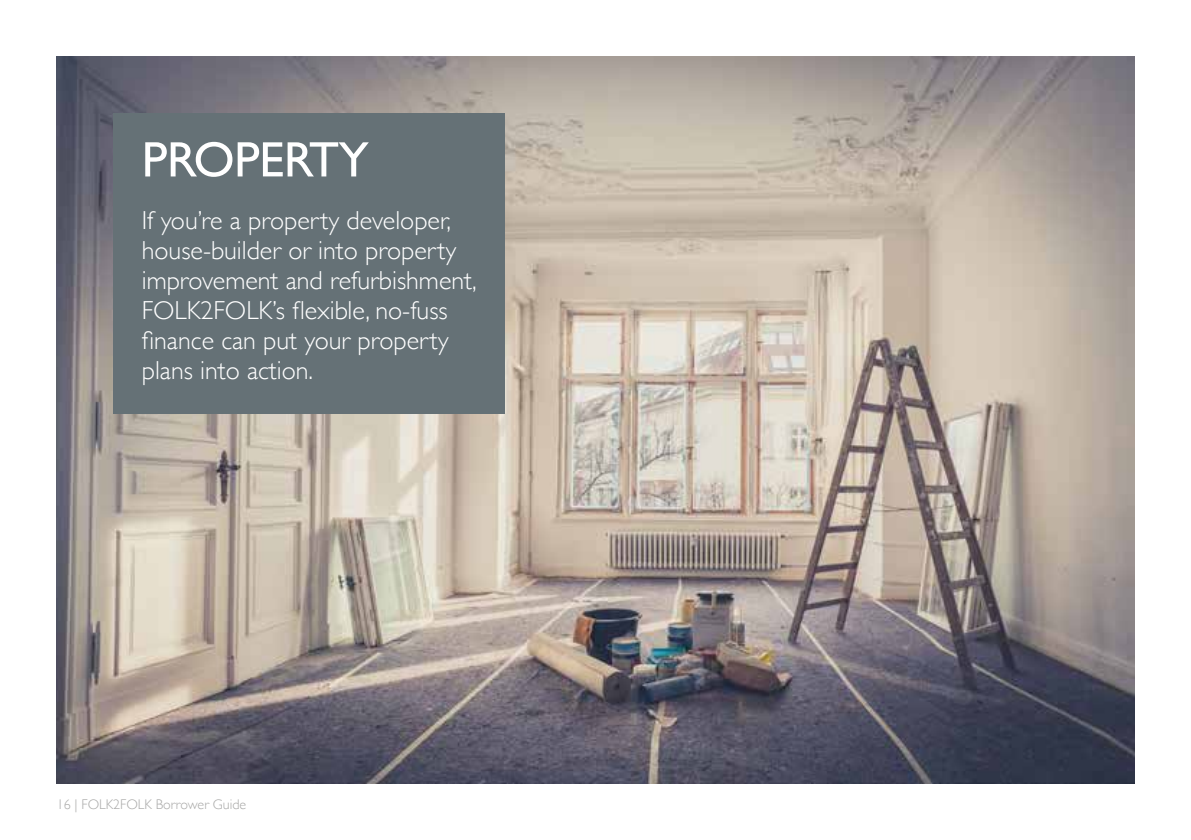
<style>
.page{position:relative;width:1191px;height:840px;background:#fff}
.page>*{position:absolute;margin:0;border:0;box-sizing:border-box;transform-origin:0 0}
.t1{font:50px "Gill Sans";letter-spacing:-.01em;color:#fff}
.t2{font:300 26px/30px "Gill Sans";color:#fff}
.t3{font:300 14px "Gill Sans";color:#a8a8a7}
</style>
<div class="page">
<img style="left:57px;top:57px;width:1077px;height:725px">
<div style="left:113px;top:113px;width:392px;height:301px;background:#657176"></div>
<h1 class="t1" style="left:142px;top:130px;width:228px">PROPERTY</h1>
<p class="t2" style="left:142px;top:204px;width:336px">If you’re a property developer, house-builder or into property improvement and refurbishment,<br>FOLK2FOLK’s flexible, no-fuss finance can put your property plans into action.</p>
<p class="t3" style="left:57px;top:792px;width:191px">16 | FOLK2FOLK Borrower Guide</p>
</div>
